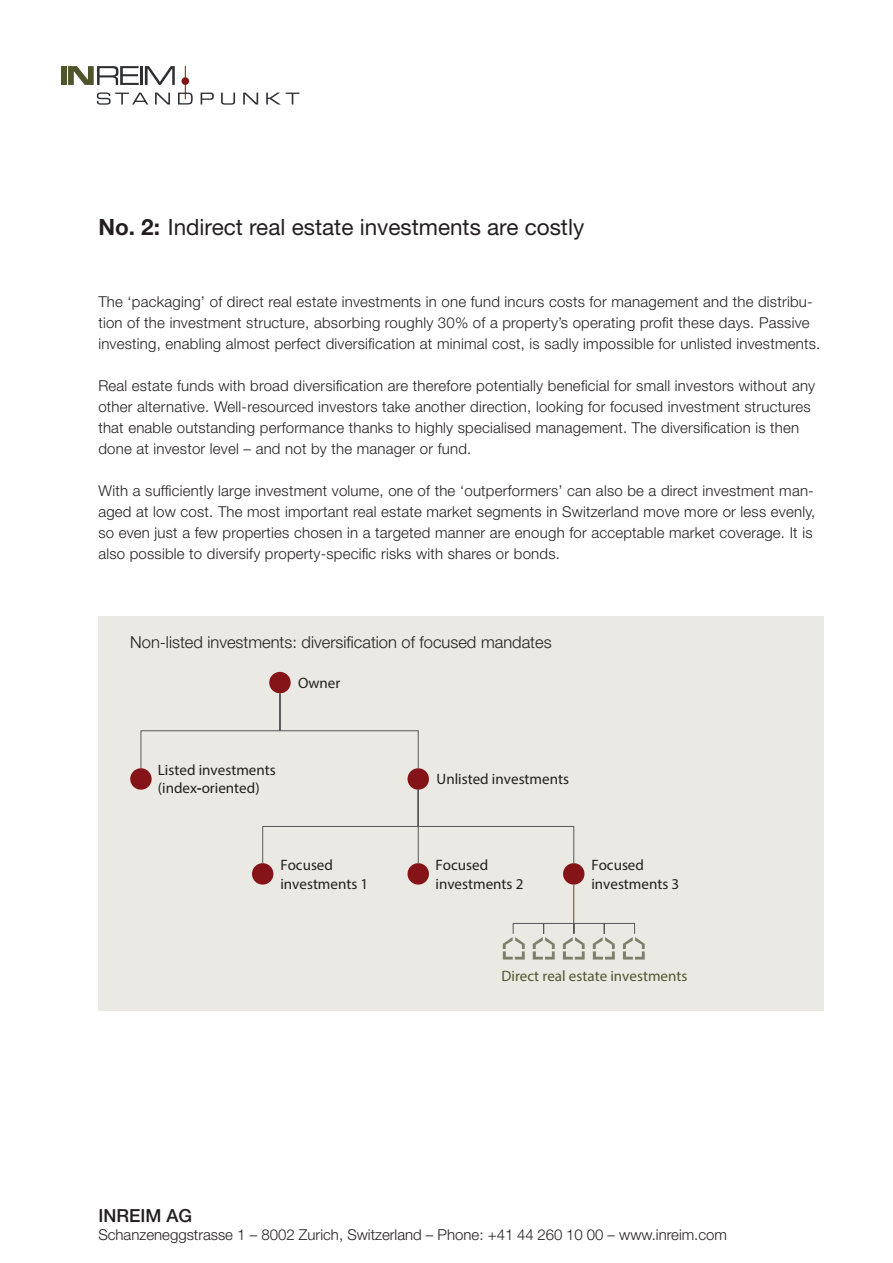
<style>
.page{position:relative;width:893px;height:1263px;background:#fff}
.page>*{position:absolute;margin:0;border:0;box-sizing:border-box;transform-origin:0 0}
.titel{font:22.5px "Helvetica Neue LT Std";color:#231f20}
.Lauftext_1{font:500 18px "Helvetica Neue LT Std";color:#231f20}
.titel-2{font:300 16.5px "Helvetica Neue LT Std";color:#231f20}
.indent1{font:300 15px/21px "Helvetica Neue LT Std";letter-spacing:.015em;color:#231f20}
.t1{font:300 15px/18.1px "Helvetica Neue LT";color:#231f20}
.Lauftext_1-2{font:300 15px "Helvetica Neue LT Std";color:#231f20}
.t2{font:300 15px "Helvetica Neue LT";color:#53562f}
.s1{font-weight:700}
</style>
<div class="page">
<div style="left:98px;top:617px;width:726px;height:394px;background:#ebe9e3"></div>
<hr style="left:140px;top:66px;width:3px;height:19px;background:#2c2e31">
<svg style="left:145px;top:66px;width:30px;height:19px"></svg>
<div style="left:61px;top:66px;width:5px;height:19px;background:#4f542d"></div>
<svg style="left:68px;top:66px;width:71px;height:19px"></svg>
<div style="left:181px;top:77px;width:8px;height:8px;background:#841517;border-radius:50%"></div>
<hr style="left:185px;top:66px;width:1px;height:33px;background:#841517">
<svg style="left:97px;top:92px;width:51px;height:13px"></svg>
<svg style="left:155px;top:93px;width:15px;height:12px"></svg>
<svg style="left:178px;top:93px;width:15px;height:12px"></svg>
<svg style="left:201px;top:93px;width:13px;height:12px"></svg>
<svg style="left:221px;top:93px;width:14px;height:12px"></svg>
<svg style="left:243px;top:93px;width:15px;height:12px"></svg>
<svg style="left:266px;top:93px;width:33px;height:12px"></svg>
<div style="left:252px;top:863px;width:21px;height:21px;background:#841417;border-radius:50%"></div>
<div style="left:407px;top:863px;width:22px;height:21px;background:#841417;border-radius:50%"></div>
<div style="left:563px;top:863px;width:21px;height:21px;background:#841417;border-radius:50%"></div>
<div style="left:130px;top:768px;width:22px;height:22px;background:#841417;border-radius:50%"></div>
<svg style="left:140px;top:692px;width:434px;height:172px"></svg>
<hr style="left:573px;top:884px;width:1px;height:41px;background:#5a4a31">
<div style="left:269px;top:672px;width:22px;height:21px;background:#841417;border-radius:50%"></div>
<svg style="left:503px;top:923px;width:142px;height:36px"></svg>
<p class="titel" style="left:98px;top:213px;width:487px"><span class="s1">No. 2:</span> Indirect real estate investments are costly</p>
<p class="indent1" style="left:98px;top:291px;width:723px">The ‘packaging’ of direct real estate investments in one fund incurs costs for management and the distribu&shy;tion of the investment structure, absorbing roughly 30% of a property’s operating profit these days. Passive investing, enabling almost perfect diversification at minimal cost, is sadly impossible for unlisted investments.</p>
<p class="indent1" style="left:98px;top:375px;width:718px">Real estate funds with broad diversification are therefore potentially beneficial for small investors without any other alternative. Well-resourced investors take another direction, looking for focused investment structures that enable outstanding performance thanks to highly specialised management. The diversification is then done at investor level – and not by the manager or fund.</p>
<p class="indent1" style="left:98px;top:480px;width:718px">With a sufficiently large investment volume, one of the ‘outperformers’ can also be a direct investment man&shy;aged at low cost. The most important real estate market segments in Switzerland move more or less evenly, so even just a few properties chosen in a targeted manner are enough for acceptable market coverage. It is also possible to diversify property-specific risks with shares or bonds.</p>
<p class="titel-2" style="left:130px;top:631px;width:423px">Non-listed investments: diversification of focused mandates</p>
<p class="t1" style="left:298px;top:674px;width:44px">Owner</p>
<p class="t1" style="left:158px;top:760px;width:119px">Listed investments (index oriented)</p>
<p class="t1" style="left:197px;top:778px;width:6px">-</p>
<p class="t1" style="left:437px;top:769px;width:134px">Unlisted investments</p>
<p class="t1" style="left:280px;top:856px;width:89px">Focused investments 1</p>
<p class="t1" style="left:435px;top:856px;width:89px">Focused investments 2</p>
<p class="t1" style="left:591px;top:856px;width:89px">Focused investments 3</p>
<p class="t2" style="left:501px;top:967px;width:187px">Direct real estate investments</p>
<p class="Lauftext_1" style="left:98px;top:1205px;width:95px">INREIM AG</p>
<p class="Lauftext_1-2" style="left:98px;top:1225px;width:630px">Schanzeneggstrasse 1 – 8002 Zurich, Switzerland – Phone: +41 44 260 10 00 – www.inreim.com</p>
</div>
